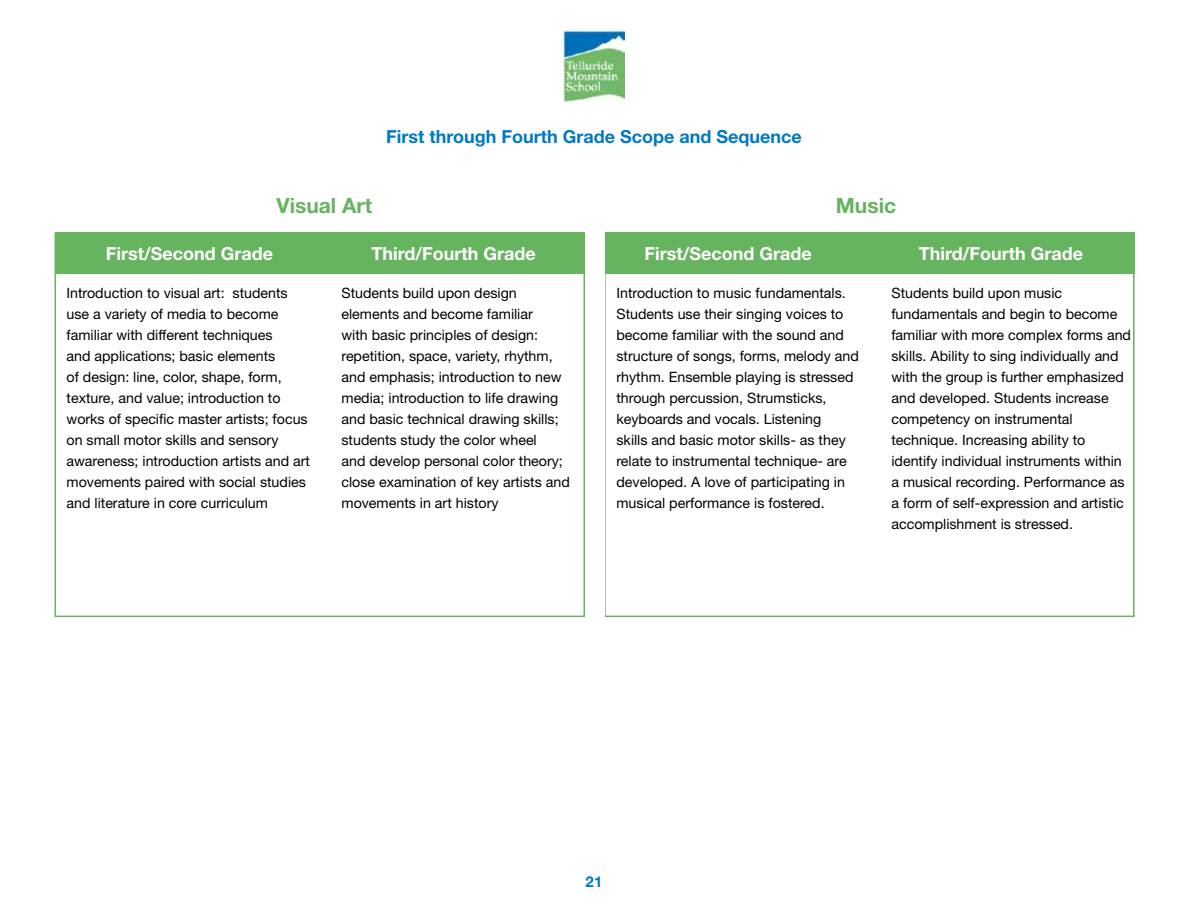
<style>
.page{position:relative;width:1188px;height:918px;background:#fff}
.page>*{position:absolute;margin:0;border:0;box-sizing:border-box;transform-origin:0 0}
.t1{font:700 21px "Helvetica Neue LT Std";color:#66b360}
.t2{font:700 18px "Helvetica Neue LT Std";color:#fff}
.t3{font:700 18px "Helvetica Neue LT Std";color:#0079c1}
.t4{font:700 15px "Helvetica Neue LT Std";color:#0079c1}
.t5{font:14.25px/21px "Helvetica Neue LT Std";color:#000}
</style>
<div class="page">
<img style="left:563px;top:30px;width:62px;height:72px">
<div style="left:55px;top:232px;width:1080px;height:42px;background:#66b360"></div>
<div style="left:585px;top:213px;width:19px;height:463px;background:#fff"></div>
<p class="t3" style="left:386px;top:125px;width:417px">First through Fourth Grade Scope and Sequence</p>
<h1 class="t1" style="left:276px;top:193px;width:97px">Visual Art</h1>
<h1 class="t1" style="left:836px;top:193px;width:62px">Music</h1>
<p class="t2" style="left:106px;top:242px;width:169px">First/Second Grade</p>
<p class="t2" style="left:371px;top:242px;width:166px">Third/Fourth Grade</p>
<p class="t2" style="left:644px;top:242px;width:169px">First/Second Grade</p>
<p class="t2" style="left:919px;top:242px;width:166px">Third/Fourth Grade</p>
<p class="t5" style="left:67px;top:282px;width:245px">Introduction to visual art: students use a variety of media to become familiar with different techniques<br>and applications; basic elements<br>of design: line, color, shape, form, texture, and value; introduction to works of specific master artists; focus on small motor skills and sensory awareness; introduction artists and art movements paired with social studies and literature in core curriculum</p>
<p class="t5" style="left:342px;top:282px;width:230px">Students build upon design elements and become familiar<br>with basic principles of design: repetition, space, variety, rhythm, and emphasis; introduction to new media; introduction to life drawing and basic technical drawing skills; students study the color wheel<br>and develop personal color theory; close examination of key artists and movements in art history</p>
<p class="t5" style="left:616px;top:282px;width:244px">Introduction to music fundamentals.<br>Students use their singing voices to become familiar with the sound and structure of songs, forms, melody and rhythm. Ensemble playing is stressed through percussion, Strumsticks, keyboards and vocals. Listening<br>skills and basic motor skills- as they relate to instrumental technique- are developed. A love of participating in musical performance is fostered.</p>
<p class="t5" style="left:891px;top:282px;width:241px">Students build upon music fundamentals and begin to become familiar with more complex forms and skills. Ability to sing individually and with the group is further emphasized and developed. Students increase competency on instrumental technique. Increasing ability to identify individual instruments within a musical recording. Performance as a form of self-expression and artistic accomplishment is stressed.</p>
<p class="t4" style="left:586px;top:873px;width:18px">21</p>
</div>
